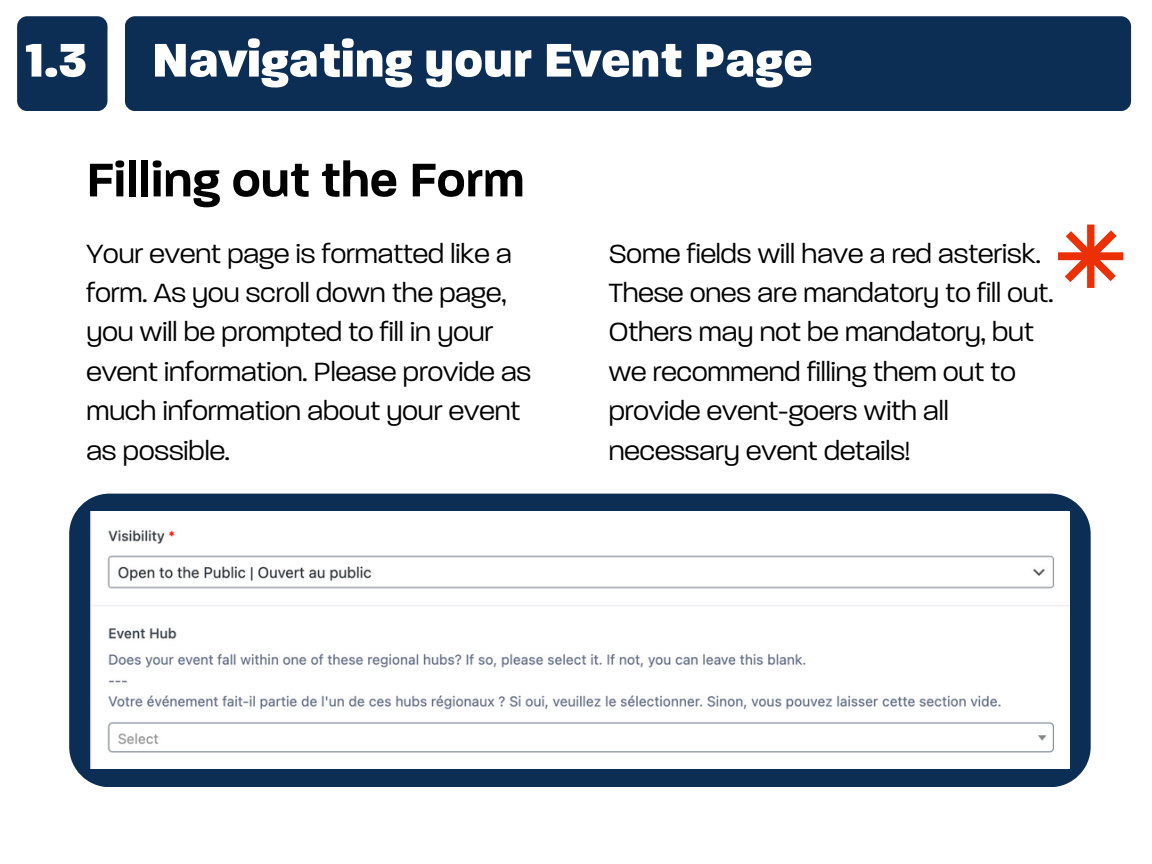
<style>
.page{position:relative;width:1152px;height:864px;background:#fff}
.page>*{position:absolute;margin:0;border:0;box-sizing:border-box;transform-origin:0 0}
.t1{font:800 51px "Paralucent";color:#fff}
.t2{font:600 51px "Paralucent";color:#000}
.t3{font:300 28.5px/39.3px "Paralucent";color:#000}
</style>
<div class="page">
<div style="left:125px;top:16px;width:1006px;height:95px;background:#0d2e54;border-radius:10px"></div>
<div style="left:17px;top:16px;width:91px;height:95px;background:#0d2e54;border-radius:10px"></div>
<div style="left:69px;top:494px;width:1022px;height:293px;background:#0d2e54;border-radius:41px"></div>
<img style="left:90px;top:511px;width:979px;height:258px">
<svg style="left:1058px;top:225px;width:65px;height:63px"></svg>
<h1 class="t1" style="left:25px;top:37px;width:63px">1.3</h1>
<p class="t1" style="left:152px;top:37px;width:662px">Navigating your Event Page</p>
<h1 class="t2" style="left:86px;top:157px;width:440px">Filling out the Form</h1>
<p class="t3" style="left:86px;top:235px;width:446px">Your event page is formatted like a form. As you scroll down the page, you will be prompted to fill in your event information. Please provide as much information about your event as possible.</p>
<p class="t3" style="left:609px;top:235px;width:434px">Some fields will have a red asterisk.</p>
<p class="t3" style="left:609px;top:275px;width:446px">These ones are mandatory to fill out.<br>Others may not be mandatory, but we recommend filling them out to provide event-goers with all necessary event details!</p>
</div>
